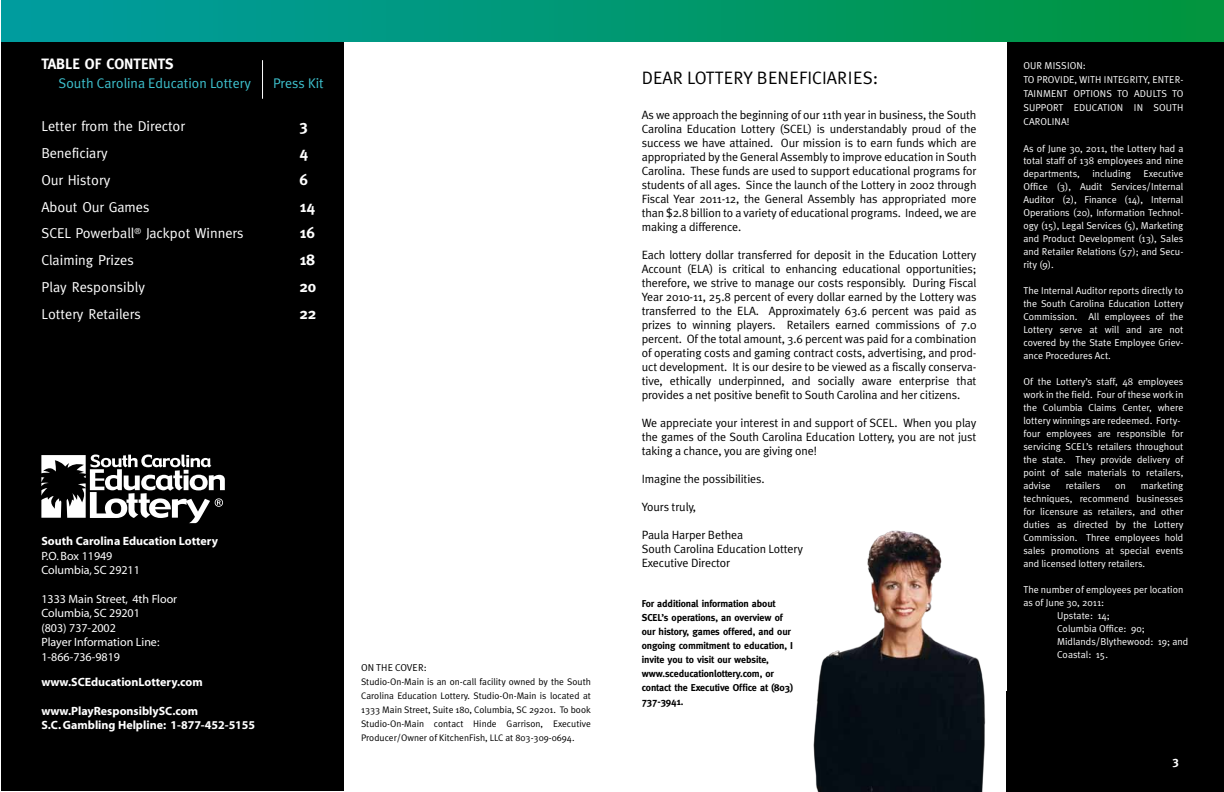
<style>
.page{position:relative;width:1224px;height:792px;background:#fff}
.page>*{position:absolute;margin:0;border:0;box-sizing:border-box;transform-origin:0 0}
.t1{font:18px "Meta Plus Normal";letter-spacing:.01em;color:#000}
.t2{font:700 15.7px "Meta";color:#fff}
.t3{font:700 15px "Meta";color:#fff}
.t4{font:14.4px "Meta";color:#fff}
.t5{font:14px "Meta Plus Normal";color:#3ec2cf}
.t6{font:12px/14px "Meta Plus Normal";letter-spacing:-.01em;color:#000;text-align:justify}
.t7{font:12px/14.4px "Myriad";color:#fff}
.t8{font:700 12px/14.4px "Myriad";color:#fff}
.t9{font:700 12px "Meta";color:#fff}
.t10{font:10px/13px "Meta Plus Normal";color:#fff;text-align:justify}
.t11{font:700 10px/14px "Meta";letter-spacing:-.01em;color:#000}
.t12{font:10px "Meta Plus Normal";color:#000}
.t13{font:9.5px/14px "Meta Plus Normal";color:#000;text-align:justify}
</style>
<div class="page">
<div style="left:1007px;top:3px;width:217px;height:788px;background:#000"></div>
<div style="left:1px;top:40px;width:342px;height:751px;background:#000"></div>
<div style="left:2px;top:0;width:1222px;height:42px;background:linear-gradient(to right,#009ca3,#00953d)"></div>
<hr style="left:262px;top:60px;width:1px;height:39px;background:#fff">
<img style="left:813px;top:530px;width:194px;height:261px">
<svg style="left:41px;top:455px;width:184px;height:68px"></svg>
<p class="t3" style="left:41px;top:55px;width:134px">TABLE OF CONTENTS</p>
<p class="t5" style="left:59px;top:75px;width:194px">South Carolina Education Lottery</p>
<p class="t5" style="left:273px;top:75px;width:52px">Press Kit</p>
<p class="t4" style="left:41px;top:118px;width:145px">Letter from the Director</p>
<h2 class="t2" style="left:299px;top:117px;width:10px">3</h2>
<p class="t4" style="left:41px;top:145px;width:68px">Beneficiary</p>
<h2 class="t2" style="left:299px;top:143px;width:10px">4</h2>
<p class="t4" style="left:41px;top:171px;width:70px">Our History</p>
<h2 class="t2" style="left:299px;top:170px;width:10px">6</h2>
<p class="t4" style="left:41px;top:198px;width:110px">About Our Games</p>
<h2 class="t2" style="left:299px;top:197px;width:17px">14</h2>
<p class="t4" style="left:41px;top:225px;width:204px">SCEL Powerball<sup>®</sup> Jackpot Winners</p>
<h2 class="t2" style="left:299px;top:224px;width:17px">16</h2>
<p class="t4" style="left:41px;top:252px;width:94px">Claiming Prizes</p>
<h2 class="t2" style="left:299px;top:251px;width:17px">18</h2>
<p class="t4" style="left:41px;top:279px;width:105px">Play Responsibly</p>
<h2 class="t2" style="left:299px;top:278px;width:18px">20</h2>
<p class="t4" style="left:41px;top:306px;width:101px">Lottery Retailers</p>
<h2 class="t2" style="left:299px;top:305px;width:18px">22</h2>
<p class="t8" style="left:41px;top:535px;width:178px">South Carolina Education Lottery</p>
<p class="t7" style="left:41px;top:549px;width:100px">P.O. Box 11949<br>Columbia, SC 29211</p>
<p class="t7" style="left:41px;top:592px;width:137px">1333 Main Street, 4th Floor<br>Columbia, SC 29201<br>(803) 737-2002<br>Player Information Line:<br>1-866-736-9819</p>
<p class="t8" style="left:41px;top:675px;width:163px">www.SCEducationLottery.com</p>
<p class="t8" style="left:41px;top:704px;width:215px">www.PlayResponsiblySC.com<br>S.C. Gambling Helpline: 1-877-452-5155</p>
<p class="t12" style="left:361px;top:662px;width:67px">ON THE COVER:</p>
<p class="t13" style="left:361px;top:674px;width:231px">Studio-On-Main is an on-call facility owned by the South Carolina Education Lottery. Studio-On-Main is located at 1333 Main Street, Suite 180, Columbia, SC 29201. To book Studio-On-Main contact Hinde Garrison, Executive Producer/Owner of KitchenFish, LLC at 803-309-0694.</p>
<h1 class="t1" style="left:642px;top:67px;width:238px">DEAR LOTTERY BENEFICIARIES:</h1>
<p class="t6" style="left:642px;top:108px;width:336px">As we approach the beginning of our 11th year in business, the South Carolina Education Lottery (SCEL) is understandably proud of the success we have attained. Our mission is to earn funds which are appropriated by the General Assembly to improve education in South Carolina. These funds are used to support educational programs for students of all ages. Since the launch of the Lottery in 2002 through Fiscal Year 2011-12, the General Assembly has appropriated more than $2.8 billion to a variety of educational programs. Indeed, we are making a difference.</p>
<p class="t6" style="left:642px;top:248px;width:336px">Each lottery dollar transferred for deposit in the Education Lottery Account (ELA) is critical to enhancing educational opportunities; therefore, we strive to manage our costs responsibly. During Fiscal Year 2010-11, 25.8 percent of every dollar earned by the Lottery was transferred to the ELA. Approximately 63.6 percent was paid as prizes to winning players. Retailers earned commissions of 7.0 percent. Of the total amount, 3.6 percent was paid for a combination of operating costs and gaming contract costs, advertising, and prod&shy;uct development. It is our desire to be viewed as a fiscally conserva&shy;tive, ethically underpinned, and socially aware enterprise that provides a net positive benefit to South Carolina and her citizens.</p>
<p class="t6" style="left:642px;top:416px;width:336px">We appreciate your interest in and support of SCEL. When you play the games of the South Carolina Education Lottery, you are not just taking a chance, you are giving one!</p>
<p class="t6" style="left:642px;top:472px;width:124px">Imagine the possibilities.</p>
<p class="t6" style="left:642px;top:500px;width:56px">Yours truly,</p>
<p class="t6" style="left:642px;top:528px;width:163px;text-align:left">Paula Harper Bethea<br>South Carolina Education Lottery<br>Executive Director</p>
<p class="t11" style="left:642px;top:596px;width:153px">For additional information about<br>SCEL’s operations, an overview of our history, games offered, and our ongoing commitment to education, I invite you to visit our website, www.sceducationlottery.com, or contact the Executive Office at (803)<br>737-3941.</p>
<p class="t10" style="left:1023px;top:58px;width:162px;line-height:14px;text-align:left">OUR MISSION:<br>TO PROVIDE, WITH INTEGRITY, ENTER-<br>TAINMENT OPTIONS TO ADULTS TO<br>SUPPORT EDUCATION IN SOUTH<br>CAROLINA!</p>
<p class="t10" style="left:1023px;top:141px;width:162px">As of June 30, 2011, the Lottery had a total staff of 138 employees and nine departments,</p>
<p class="t10" style="left:1092px;top:167px;width:40px">including</p>
<p class="t10" style="left:1023px;top:167px;width:162px;text-indent:120px">Executive Office (3), Audit Services/Internal Auditor (2), Finance (14), Internal Operations (20), Information Technol&shy;ogy (15), Legal Services (5), Marketing and Product Development (13), Sales and Retailer Relations (57); and Secu&shy;rity (9).</p>
<p class="t10" style="left:1023px;top:284px;width:162px">The Internal Auditor reports directly to the South Carolina Education Lottery Commission. All employees of the Lottery serve at will and are not covered by the State Employee Griev&shy;ance Procedures Act.</p>
<p class="t10" style="left:1023px;top:375px;width:162px;text-align:left">Of the Lottery’s staff, 48 employees work in the field. Four of these work in the Columbia Claims Center, where lottery winnings are redeemed. Forty&shy;four employees are responsible for servicing SCEL’s retailers throughout the state. They provide delivery of point of sale materials to retailers, advise</p>
<p class="t10" style="left:1023px;top:479px;width:162px;text-indent:118px">marketing techniques, recommend businesses for licensure as retailers, and other duties as directed by the Lottery Commission. Three employees hold sales promotions at special events and licensed lottery retailers.</p>
<p class="t10" style="left:1023px;top:583px;width:161px">The number of employees per location</p>
<p class="t10" style="left:1023px;top:596px;width:82px">as of June 30, 2011:</p>
<p class="t10" style="left:1057px;top:609px;width:54px">Upstate: 14;</p>
<p class="t10" style="left:1057px;top:622px;width:89px">Columbia Office: 90;</p>
<p class="t10" style="left:1057px;top:635px;width:133px">Midlands/Blythewood: 19; and</p>
<p class="t10" style="left:1057px;top:648px;width:52px">Coastal: 15.</p>
<p class="t10" style="left:1066px;top:479px;width:36px">retailers</p>
<p class="t10" style="left:1115px;top:479px;width:12px">on</p>
<p class="t9" style="left:1172px;top:754px;width:8px">3</p>
</div>
